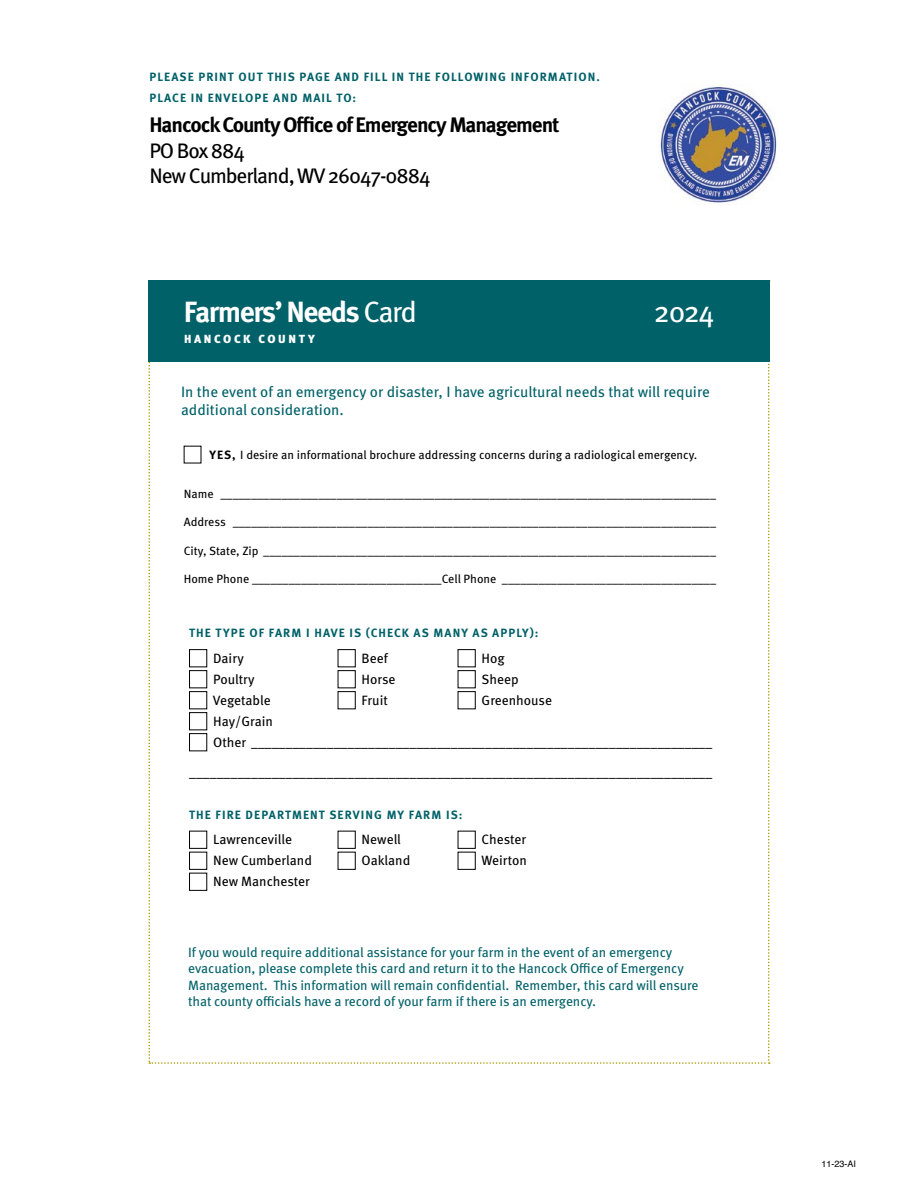
<style>
.page{position:relative;width:918px;height:1188px;background:#fff}
.page>*{position:absolute;margin:0;border:0;box-sizing:border-box;transform-origin:0 0}
.t1{font:700 29.25px "Meta OT";letter-spacing:-.05em;color:#fff}
.t2{font:29.25px "Meta OT";color:#fff}
.t3{font:700 21px/25.5px "Meta OT";letter-spacing:-.05em;color:#000}
.t4{font:15px/18px "Meta OT";color:#006168}
.t5{font:13.5px/16.5px "Meta OT";letter-spacing:-.005em;color:#006168}
.t6{font:13.5px "Meta OT";color:#000}
.t7{font:12px "Meta OT";color:#000}
.t8{font:700 12px/21px "Meta OT";letter-spacing:.09em;color:#006168}
.t9{font:900 11.7px "Meta OT";letter-spacing:.23em;color:#fff}
.t10{font:9px "Helvetica";color:#000}
.s1{font-weight:400}
.s2{font-weight:700}
</style>
<div class="page">
<svg style="left:148px;top:362px;width:622px;height:702px"></svg>
<div style="left:189px;top:649px;width:18px;height:18px;border:1px solid #000"></div>
<div style="left:338px;top:649px;width:18px;height:18px;border:1px solid #000"></div>
<div style="left:458px;top:649px;width:18px;height:18px;border:1px solid #000"></div>
<div style="left:189px;top:670px;width:18px;height:18px;border:1px solid #000"></div>
<div style="left:338px;top:670px;width:18px;height:18px;border:1px solid #000"></div>
<div style="left:458px;top:670px;width:18px;height:18px;border:1px solid #000"></div>
<div style="left:189px;top:691px;width:18px;height:18px;border:1px solid #000"></div>
<div style="left:338px;top:691px;width:18px;height:18px;border:1px solid #000"></div>
<div style="left:458px;top:691px;width:18px;height:18px;border:1px solid #000"></div>
<div style="left:189px;top:712px;width:18px;height:18px;border:1px solid #000"></div>
<div style="left:189px;top:733px;width:18px;height:18px;border:1px solid #000"></div>
<div style="left:189px;top:831px;width:18px;height:18px;border:1px solid #000"></div>
<div style="left:338px;top:831px;width:18px;height:18px;border:1px solid #000"></div>
<div style="left:458px;top:831px;width:18px;height:18px;border:1px solid #000"></div>
<div style="left:189px;top:852px;width:18px;height:18px;border:1px solid #000"></div>
<div style="left:338px;top:852px;width:18px;height:18px;border:1px solid #000"></div>
<div style="left:458px;top:852px;width:18px;height:18px;border:1px solid #000"></div>
<div style="left:189px;top:873px;width:18px;height:18px;border:1px solid #000"></div>
<div style="left:148px;top:280px;width:622px;height:82px;background:#006168"></div>
<img style="left:660px;top:86px;width:117px;height:117px">
<p class="t8" style="left:149px;top:67px;width:452px">PLEASE PRINT OUT THIS PAGE AND FILL IN THE FOLLOWING INFORMATION.<br>PLACE IN ENVELOPE AND MAIL TO:</p>
<p class="t3" style="left:149px;top:112px;width:412px">Hancock County Office of Emergency Management<br><span class="s1">PO Box 884<br>New Cumberland, WV 26047-0884</span></p>
<p class="t1" style="left:184px;top:293px;width:235px">Farmers’ Needs <span class="s1">Card</span></p>
<p class="t2" style="left:654px;top:294px;width:63px">2024</p>
<p class="t9" style="left:184px;top:332px;width:133px">HANCOCK COUNTY</p>
<p class="t4" style="left:181px;top:383px;width:530px">In the event of an emergency or disaster, I have agricultural needs that will require additional consideration.</p>
<p class="t7" style="left:209px;top:448px;width:490px"><span class="s2">YES,</span> I desire an informational brochure addressing concerns during a radiological emergency.</p>
<p class="t7" style="left:184px;top:487px;width:534px">Name _________________________________________________________________________________</p>
<p class="t7" style="left:184px;top:515px;width:534px">Address _______________________________________________________________________________</p>
<p class="t7" style="left:184px;top:544px;width:534px">City, State, Zip __________________________________________________________________________</p>
<p class="t7" style="left:184px;top:572px;width:534px">Home Phone _______________________________Cell Phone ___________________________________</p>
<p class="t8" style="left:189px;top:623px;width:351px">THE TYPE OF FARM I HAVE IS (CHECK AS MANY AS APPLY):</p>
<p class="t6" style="left:213px;top:650px;width:32px">Dairy</p>
<p class="t6" style="left:362px;top:650px;width:28px">Beef</p>
<p class="t6" style="left:482px;top:650px;width:25px">Hog</p>
<p class="t6" style="left:213px;top:671px;width:43px">Poultry</p>
<p class="t6" style="left:362px;top:671px;width:35px">Horse</p>
<p class="t6" style="left:481px;top:671px;width:39px">Sheep</p>
<p class="t6" style="left:213px;top:692px;width:59px">Vegetable</p>
<p class="t6" style="left:362px;top:692px;width:28px">Fruit</p>
<p class="t6" style="left:482px;top:692px;width:72px">Greenhouse</p>
<p class="t6" style="left:213px;top:713px;width:61px">Hay/Grain</p>
<p class="t6" style="left:213px;top:734px;width:501px">Other ___________________________________________________________________</p>
<p class="t6" style="left:189px;top:764px;width:525px">____________________________________________________________________________</p>
<p class="t8" style="left:189px;top:804px;width:275px">THE FIRE DEPARTMENT SERVING MY FARM IS:</p>
<p class="t6" style="left:213px;top:831px;width:80px">Lawrenceville</p>
<p class="t6" style="left:362px;top:831px;width:41px">Newell</p>
<p class="t6" style="left:482px;top:831px;width:46px">Chester</p>
<p class="t6" style="left:213px;top:852px;width:100px">New Cumberland</p>
<p class="t6" style="left:362px;top:852px;width:50px">Oakland</p>
<p class="t6" style="left:482px;top:852px;width:47px">Weirton</p>
<p class="t6" style="left:213px;top:873px;width:98px">New Manchester</p>
<p class="t5" style="left:188px;top:944px;width:512px">If you would require additional assistance for your farm in the event of an emergency evacuation, please complete this card and return it to the Hancock Office of Emergency Management. This information will remain confidential. Remember, this card will ensure that county officials have a record of your farm if there is an emergency.</p>
<p class="t10" style="left:821px;top:1157px;width:36px">11-23-AI</p>
</div>
